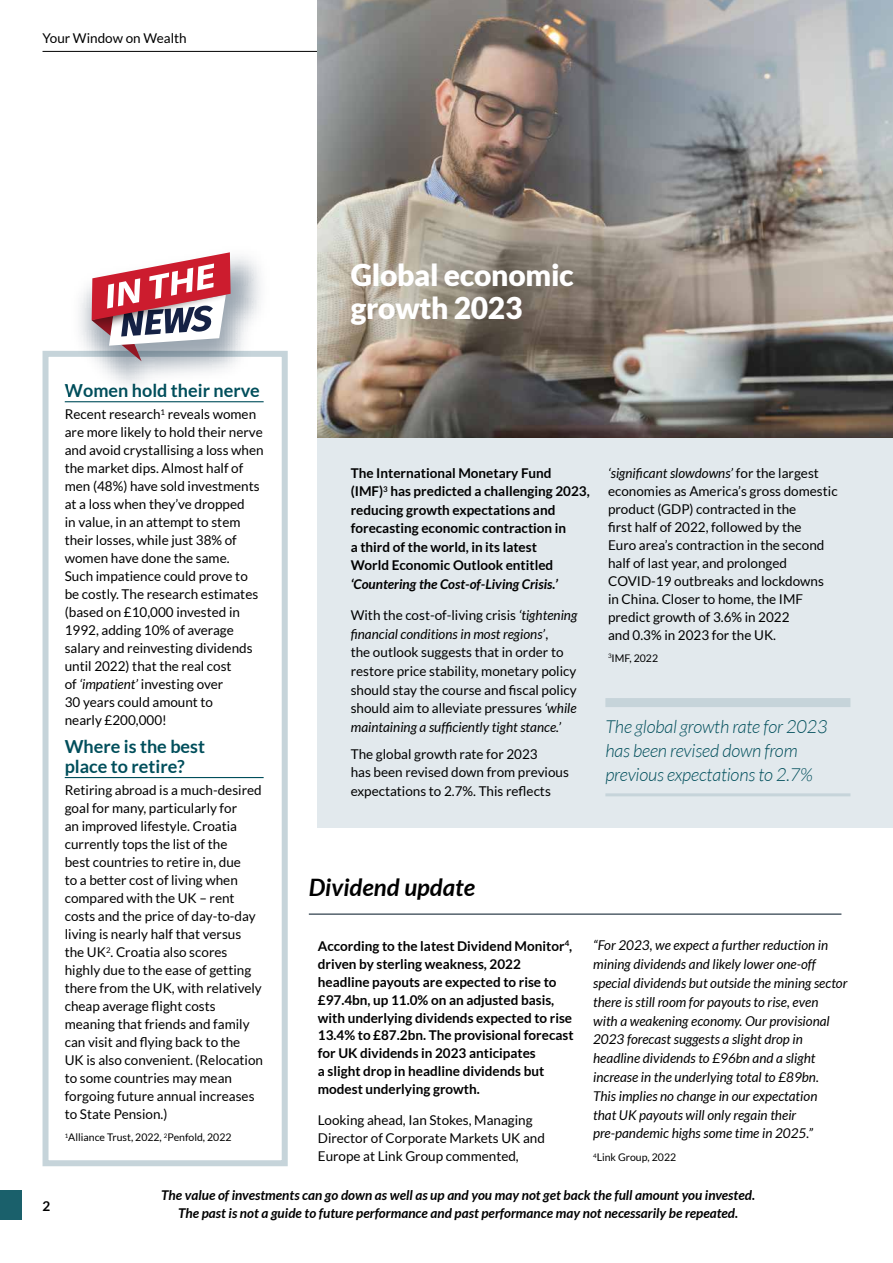
<style>
.page{position:relative;width:893px;height:1263px;background:#fff}
.page>*{position:absolute;margin:0;border:0;box-sizing:border-box;transform-origin:0 0}
.t1{font:900 30px/33px "Lato";letter-spacing:-.01em;color:#fff}
.t2{font:italic 700 24px "Lato";color:#000}
.t3{font:italic 300 18px/24px "Lato";letter-spacing:-.01em;color:#004e5b}
.t4{font:700 18px/19.5px "Lato";color:#004e5b}
.t5{font:13.5px/18px "Lato";color:#000}
.t6{font:700 13.5px/18px "Lato";color:#000}
.t7{font:italic 13.5px/18.8px "Lato";color:#000}
.t8{font:italic 700 13.5px/18px "Lato";color:#000;text-align:center}
.t9{font:10.5px "Lato";color:#000}
.s1{font-style:italic}
</style>
<div class="page">
<div style="left:0;top:1191px;width:21px;height:29px;background:#1a606b"></div>
<hr style="left:43px;top:51px;width:807px;height:1px;background:#000">
<div style="left:318px;top:0;width:575px;height:827px;background:#e2e9ed"></div>
<img style="left:318px;top:0;width:575px;height:438px">
<div style="left:43px;top:351px;width:245px;height:815px;background:#fff;border:6px solid #c6d4da"></div>
<hr style="left:65px;top:401px;width:199px;height:1px;background:#004e5b">
<hr style="left:65px;top:777px;width:199px;height:1px;background:#004e5b">
<svg style="left:69px;top:256px;width:205px;height:130px"></svg>
<svg style="left:92px;top:252px;width:139px;height:109px"></svg>
<div style="left:605px;top:698px;width:245px;height:9px;background:#c6d4da"></div>
<hr style="left:605px;top:793px;width:245px;height:3px;background:#c6d4da">
<hr style="left:309px;top:913px;width:532px;height:2px;background:#54616c">
<p class="t5" style="left:43px;top:29px;width:146px">Your Window on Wealth</p>
<h3 class="t4" style="left:65px;top:380px;width:196px">Women hold their nerve</h3>
<p class="t5" style="left:65px;top:405px;width:200px">Recent research<sup>1</sup> reveals women are more likely to hold their nerve and avoid crystallising a loss when the market dips. Almost half of men (48%) have sold investments at a loss when they’ve dropped<br>in value, in an attempt to stem their losses, while just 38% of women have done the same.<br>Such impatience could prove to be costly. The research estimates (based on £10,000 invested in<br>1992, adding 10% of average salary and reinvesting dividends until 2022) that the real cost<br>of <span class="s1">‘impatient’</span> investing over<br>30 years could amount to<br>nearly £200,000!</p>
<h3 class="t4" style="left:65px;top:737px;width:142px">Where is the best place to retire?</h3>
<p class="t5" style="left:65px;top:781px;width:200px">Retiring abroad is a much-desired goal for many, particularly for<br>an improved lifestyle. Croatia currently tops the list of the<br>best countries to retire in, due<br>to a better cost of living when compared with the UK – rent costs and the price of day-to-day living is nearly half that versus the UK<sup>2</sup>. Croatia also scores highly due to the ease of getting there from the UK, with relatively cheap average flight costs meaning that friends and family can visit and flying back to the<br>UK is also convenient. (Relocation to some countries may mean forgoing future annual increases to State Pension.)</p>
<p class="t9" style="left:65px;top:1131px;width:168px"><sup>1</sup>Alliance Trust, 2022, <sup>2</sup>Penfold, 2022</p>
<h1 class="t1" style="left:351px;top:258px;width:225px">Global economic growth 2023</h1>
<p class="t6" style="left:351px;top:463px;width:241px;line-height:18.6px">The International Monetary Fund (IMF)<sup>3</sup> has predicted a challenging 2023, reducing growth expectations and forecasting economic contraction in<br>a third of the world, in its latest<br>World Economic Outlook entitled</p>
<p class="t8" style="left:351px;top:575px;width:209px">‘Countering the Cost-of-Living Crisis.’</p>
<p class="t5" style="left:351px;top:606px;width:228px;line-height:18.6px">With the cost-of-living crisis <span class="s1">‘tightening financial conditions in most regions’</span>,<br>the outlook suggests that in order to restore price stability, monetary policy should stay the course and fiscal policy should aim to alleviate pressures <span class="s1">‘while maintaining a sufficiently tight stance.’</span></p>
<p class="t5" style="left:351px;top:744px;width:220px;line-height:18.6px">The global growth rate for 2023<br>has been revised down from previous expectations to 2.7%. This reflects</p>
<p class="t5" style="left:608px;top:464px;width:231px"><span class="s1">‘significant slowdowns’</span> for the largest economies as America’s gross domestic product (GDP) contracted in the<br>first half of 2022, followed by the<br>Euro area’s contraction in the second half of last year, and prolonged COVID-19 outbreaks and lockdowns in China. Closer to home, the IMF predict growth of 3.6% in 2022<br>and 0.3% in 2023 for the UK.</p>
<p class="t9" style="left:608px;top:652px;width:52px"><sup>3</sup>IMF, 2022</p>
<h3 class="t3" style="left:605px;top:715px;width:224px">The global growth rate for 2023 has been revised down from previous expectations to 2.7%</h3>
<h2 class="t2" style="left:309px;top:874px;width:168px">Dividend update</h2>
<p class="t6" style="left:318px;top:936px;width:257px">According to the latest Dividend Monitor<sup>4</sup>, driven by sterling weakness, 2022 headline payouts are expected to rise to £97.4bn, up 11.0% on an adjusted basis, with underlying dividends expected to rise 13.4% to £87.2bn. The provisional forecast for UK dividends in 2023 anticipates<br>a slight drop in headline dividends but modest underlying growth.</p>
<p class="t5" style="left:318px;top:1111px;width:229px">Looking ahead, Ian Stokes, Managing<br>Director of Corporate Markets UK and<br>Europe at Link Group commented,</p>
<p class="t7" style="left:593px;top:936px;width:256px">“For 2023, we expect a further reduction in mining dividends and likely lower one-off special dividends but outside the mining sector there is still room for payouts to rise, even<br>with a weakening economy. Our provisional 2023 forecast suggests a slight drop in headline dividends to £96bn and a slight increase in the underlying total to £89bn.<br>This implies no change in our expectation<br>that UK payouts will only regain their pre-pandemic highs some time in 2025.”</p>
<p class="t9" style="left:593px;top:1151px;width:85px"><sup>4</sup>Link Group, 2022</p>
<p class="t6" style="left:43px;top:1197px;width:9px">2</p>
<p class="t8" style="left:161px;top:1186px;width:595px">The value of investments can go down as well as up and you may not get back the full amount you invested.<br>The past is not a guide to future performance and past performance may not necessarily be repeated.</p>
</div>
